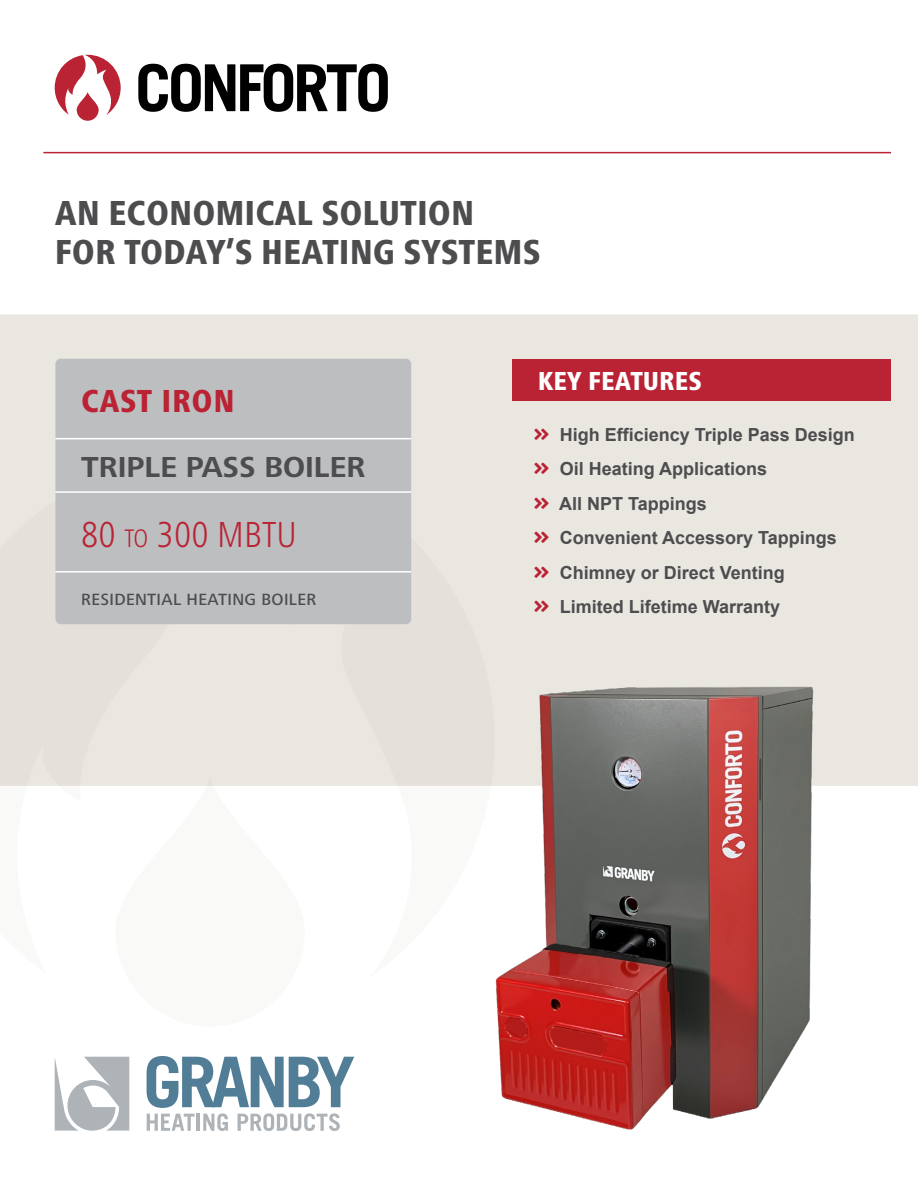
<style>
.page{position:relative;width:918px;height:1188px;background:#fff}
.page>*{position:absolute;margin:0;border:0;box-sizing:border-box;transform-origin:0 0}
.t1{font:300 condensed 37.5px "Frutiger Next";color:#ba2334}
.t2{font:800 condensed 36px/39px "Frutiger Next";color:#4d4d4f}
.t3{font:800 condensed 33px "Frutiger Next";letter-spacing:.02em;color:#ba2334}
.t4{font:700 30px "Frutiger Next";color:#4d4d4f}
.t5{font:800 condensed 27px "Frutiger Next";color:#fff}
.t6{font:700 18px "Arial";color:#4d4d4f}
.t7{font:500 16.8px "Frutiger Next";letter-spacing:.02em;color:#4d4d4f}
.s1{font-size:26.25px}
.s2{color:#ba2334}
</style>
<div class="page">
<div style="left:0;top:314px;width:918px;height:472px;background:#eae7e1"></div>
<svg style="left:55px;top:1057px;width:74px;height:74px"></svg>
<svg style="left:147px;top:1056px;width:207px;height:75px"></svg>
<div style="left:513px;top:360px;width:378px;height:41px;background:#ba2334"></div>
<svg style="left:138px;top:64px;width:250px;height:48px"></svg>
<svg style="left:55px;top:55px;width:66px;height:60px"></svg>
<svg style="left:77px;top:92px;width:22px;height:29px"></svg>
<div style="left:0;top:457px;width:185px;height:329px;background:#e5e1da"></div>
<div style="left:185px;top:454px;width:310px;height:332px;background:#eae7e1"></div>
<div style="left:116px;top:777px;width:189px;height:9px;background:#eae7e1"></div>
<img style="left:480px;top:663px;width:346px;height:467px">
<div style="left:55px;top:359px;width:356px;height:265px;background:#bcbec0;border-radius:5px"></div>
<hr style="left:55px;top:438px;width:356px;height:1px;background:#fff">
<hr style="left:55px;top:491px;width:356px;height:2px;background:#fff">
<hr style="left:55px;top:571px;width:356px;height:2px;background:#fff">
<hr style="left:43px;top:152px;width:848px;height:1px;background:#ba2334">
<svg style="left:535px;top:428px;width:14px;height:11px"></svg>
<svg style="left:535px;top:463px;width:14px;height:11px"></svg>
<svg style="left:535px;top:497px;width:14px;height:11px"></svg>
<svg style="left:535px;top:532px;width:14px;height:11px"></svg>
<svg style="left:535px;top:566px;width:14px;height:12px"></svg>
<svg style="left:535px;top:601px;width:14px;height:11px"></svg>
<h2 class="t2" style="left:55px;top:194px;width:488px">AN ECONOMICAL SOLUTION<br>FOR TODAY’S HEATING SYSTEMS</h2>
<h3 class="t3" style="left:81px;top:382px;width:155px">CAST IRON</h3>
<h3 class="t4" style="left:81px;top:450px;width:286px">TRIPLE PASS BOILER</h3>
<h1 class="t1" style="left:81px;top:513px;width:217px">80 <span class="s1">TO</span> 300 MBTU</h1>
<p class="t7" style="left:81px;top:590px;width:237px">RESIDENTIAL HEATING BOILER</p>
<h3 class="t5" style="left:538px;top:365px;width:166px">KEY FEATURES</h3>
<p class="t6" style="left:534px;top:422px;width:322px"><span class="s2">■●□◆●▼</span> High Efficiency Triple Pass Design</p>
<p class="t6" style="left:534px;top:457px;width:235px"><span class="s2">■●□◆●▼</span> Oil Heating Applications</p>
<p class="t6" style="left:534px;top:491px;width:174px"><span class="s2">■●□◆●▼</span> All NPT Tappings</p>
<p class="t6" style="left:534px;top:526px;width:304px"><span class="s2">■●□◆●▼</span> Convenient Accessory Tappings</p>
<p class="t6" style="left:534px;top:560px;width:252px"><span class="s2">■●□◆●▼</span> Chimney or Direct Venting</p>
<p class="t6" style="left:534px;top:595px;width:248px"><span class="s2">■●□◆●▼</span> Limited Lifetime Warranty</p>
</div>
